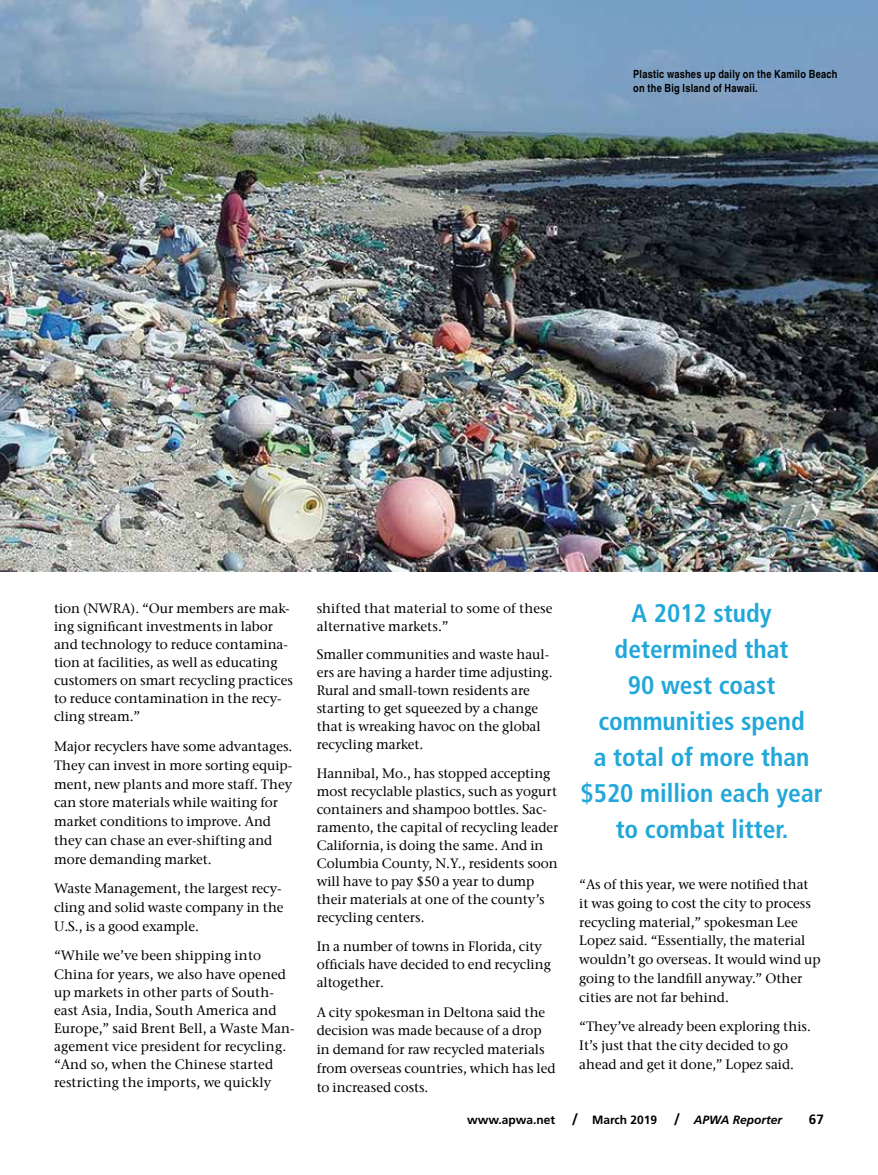
<style>
.page{position:relative;width:878px;height:1175px;background:#fff}
.page>*{position:absolute;margin:0;border:0;box-sizing:border-box;transform-origin:0 0}
.t1{font:700 condensed 25.5px/36px "Frutiger LT";color:#21a7d9;text-align:center}
.t2{font:500 13.5px/18.8px "ITC Stone Serif Com";color:#000}
.t3{font:700 13.5px "Frutiger LT";color:#000}
.t4{font:700 12px "Frutiger LT";color:#000}
.t5{font:700 condensed 11.25px/14.2px "Helvetica LT";letter-spacing:.02em;color:#000}
.s1{font-size:16.5px}
.s2{font-style:italic}
</style>
<div class="page">
<img style="left:0;top:0;width:878px;height:571px">
<p class="t5" style="left:633px;top:66px;width:206px">Plastic washes up daily on the Kamilo Beach on the Big Island of Hawaii.</p>
<p class="t2" style="left:54px;top:599px;width:240px;line-height:18.1px">tion (NWRA). “Our members are mak&shy;ing significant investments in labor and technology to reduce contamina&shy;tion at facilities, as well as educating customers on smart recycling practices to reduce contamination in the recy&shy;cling stream.”</p>
<p class="t2" style="left:54px;top:737px;width:240px">Major recyclers have some advantages.<br>They can invest in more sorting equip&shy;ment, new plants and more staff. They can store materials while waiting for market conditions to improve. And they can chase an ever-shifting and more demanding market.</p>
<p class="t2" style="left:54px;top:879px;width:231px">Waste Management, the largest recy&shy;cling and solid waste company in the<br>U.S., is a good example.</p>
<p class="t2" style="left:54px;top:946px;width:242px;line-height:18.1px">“While we’ve been shipping into China for years, we also have opened up markets in other parts of South&shy;east Asia, India, South America and Europe,” said Brent Bell, a Waste Man&shy;agement vice president for recycling. “And so, when the Chinese started restricting the imports, we quickly</p>
<p class="t2" style="left:316px;top:599px;width:237px;line-height:18px">shifted that material to some of these alternative markets.”</p>
<p class="t2" style="left:316px;top:645px;width:237px;line-height:18px">Smaller communities and waste haul&shy;ers are having a harder time adjusting.<br>Rural and small-town residents are starting to get squeezed by a change that is wreaking havoc on the global recycling market.</p>
<p class="t2" style="left:316px;top:764px;width:243px;line-height:18px">Hannibal, Mo., has stopped accepting most recyclable plastics, such as yogurt containers and shampoo bottles. Sac&shy;ramento, the capital of recycling leader California, is doing the same. And in Columbia County, N.Y., residents soon will have to pay $50 a year to dump their materials at one of the county’s recycling centers.</p>
<p class="t2" style="left:316px;top:937px;width:236px;line-height:18px">In a number of towns in Florida, city officials have decided to end recycling altogether.</p>
<p class="t2" style="left:316px;top:1002px;width:240px">A city spokesman in Deltona said the decision was made because of a drop in demand for raw recycled materials from overseas countries, which has led to increased costs.</p>
<h1 class="t1" style="left:580px;top:595px;width:244px">A 2012 study determined that<br>90 west coast communities spend<br>a total of more than $520 million each year to combat litter.</h1>
<p class="t2" style="left:579px;top:875px;width:243px">“As of this year, we were notified that it was going to cost the city to process recycling material,” spokesman Lee Lopez said. “Essentially, the material wouldn’t go overseas. It would wind up going to the landfill anyway.” Other cities are not far behind.</p>
<p class="t2" style="left:579px;top:1017px;width:233px">“They’ve already been exploring this.<br>It’s just that the city decided to go ahead and get it done,” Lopez said.</p>
<p class="t4" style="left:467px;top:1112px;width:316px">www.apwa.net <span class="s1">/</span> March 2019 <span class="s1">/</span> <span class="s2">APWA Reporter</span></p>
<p class="t3" style="left:808px;top:1110px;width:17px">67</p>
</div>
